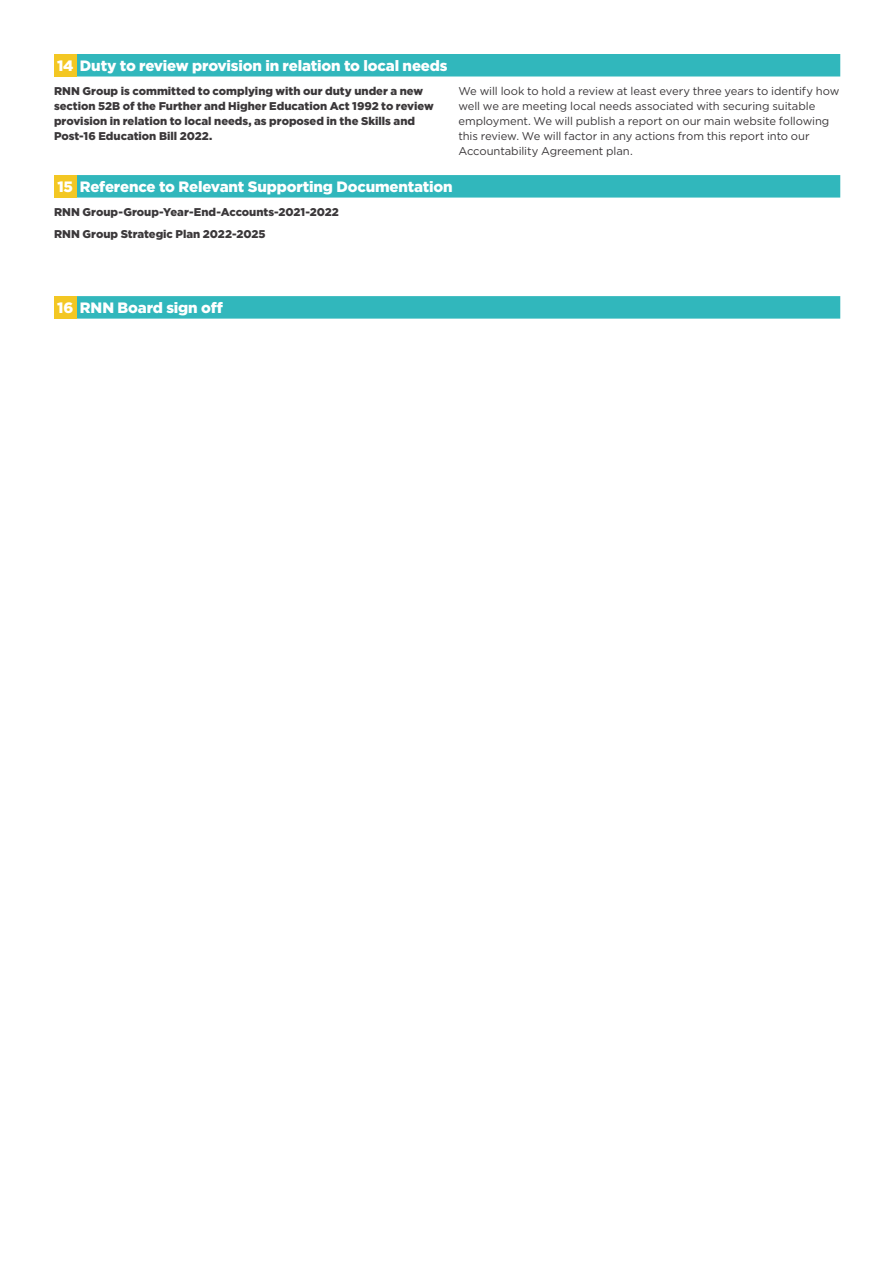
<style>
.page{position:relative;width:893px;height:1263px;background:#fff}
.page>*{position:absolute;margin:0;border:0;box-sizing:border-box;transform-origin:0 0}
.Headings{font:900 15px "Gotham";letter-spacing:-.01em;color:#fff}
.t1{font:900 11.25px/15px "Gotham";color:#3b383a}
.t2{font:11.25px/15px "Gotham";letter-spacing:-.01em;color:#3b383a}
</style>
<div class="page">
<div style="left:54px;top:54px;width:786px;height:23px;background:#31b7bc"></div>
<div style="left:54px;top:54px;width:22px;height:22px;background:#f3c723"></div>
<div style="left:54px;top:175px;width:786px;height:23px;background:#31b7bc"></div>
<div style="left:54px;top:175px;width:22px;height:23px;background:#f3c723"></div>
<div style="left:54px;top:296px;width:786px;height:23px;background:#31b7bc"></div>
<div style="left:54px;top:296px;width:22px;height:23px;background:#f3c723"></div>
<p class="Headings" style="left:57px;top:55px;width:392px">14 Duty to review provision in relation to local needs</p>
<p class="t1" style="left:54px;top:83px;width:381px">RNN Group is committed to complying with our duty under a new section 52B of the Further and Higher Education Act 1992 to review provision in relation to local needs, as proposed in the Skills and Post-16 Education Bill 2022.</p>
<p class="t2" style="left:458px;top:83px;width:382px">We will look to hold a review at least every three years to identify how well we are meeting local needs associated with securing suitable employment. We will publish a report on our main website following this review. We will factor in any actions from this report into our Accountability Agreement plan.</p>
<p class="Headings" style="left:57px;top:176px;width:17px">15</p>
<p class="Headings" style="left:80px;top:176px;width:374px">Reference to Relevant Supporting Documentation</p>
<p class="t1" style="left:54px;top:204px;width:286px">RNN Group-Group-Year-End-Accounts-2021-2022</p>
<p class="t1" style="left:54px;top:227px;width:213px">RNN Group Strategic Plan 2022-2025</p>
<p class="Headings" style="left:57px;top:297px;width:167px">16 RNN Board sign off</p>
</div>
